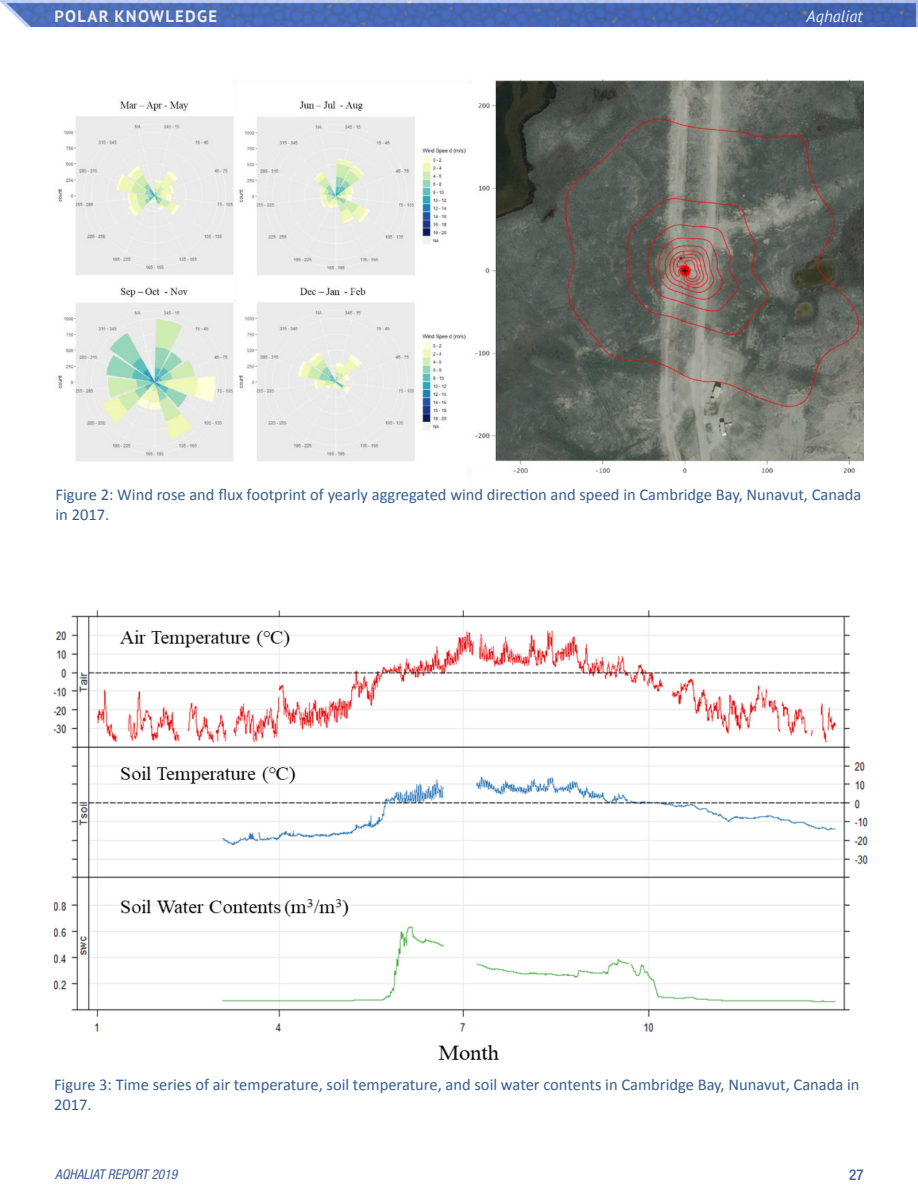
<style>
.page{position:relative;width:918px;height:1188px;background:#fff}
.page>*{position:absolute;margin:0;border:0;box-sizing:border-box;transform-origin:0 0}
.t1{font:16.5px/19.8px "Calibri";color:#365f91}
.t2{font:700 16.5px "PT Sans";letter-spacing:.08em;color:#ededed}
.t3{font:italic 16.5px "PT Sans";color:#ededed}
.t4{font:500 condensed 15px "Helvetica Neue LT Std";color:#415f9f}
.t5{font:italic condensed 13.5px "Helvetica Neue LT Std";color:#415f9f}
</style>
<div class="page">
<img style="left:0;top:0;width:918px;height:27px">
<img style="left:57px;top:79px;width:807px;height:394px">
<img style="left:54px;top:610px;width:814px;height:450px">
<p class="t2" style="left:55px;top:5px;width:164px">POLAR KNOWLEDGE</p>
<p class="t3" style="left:807px;top:6px;width:58px">Aqhaliat</p>
<p class="t1" style="left:56px;top:485px;width:808px">Figure 2: Wind rose and flux footprint of yearly aggregated wind direction and speed in Cambridge Bay, Nunavut, Canada in 2017.</p>
<p class="t1" style="left:54px;top:1074px;width:807px">Figure 3: Time series of air temperature, soil temperature, and soil water contents in Cambridge Bay, Nunavut, Canada in<br>2017.</p>
<p class="t5" style="left:55px;top:1167px;width:124px">AQHALIAT REPORT 2019</p>
<p class="t4" style="left:849px;top:1166px;width:16px">27</p>
</div>
